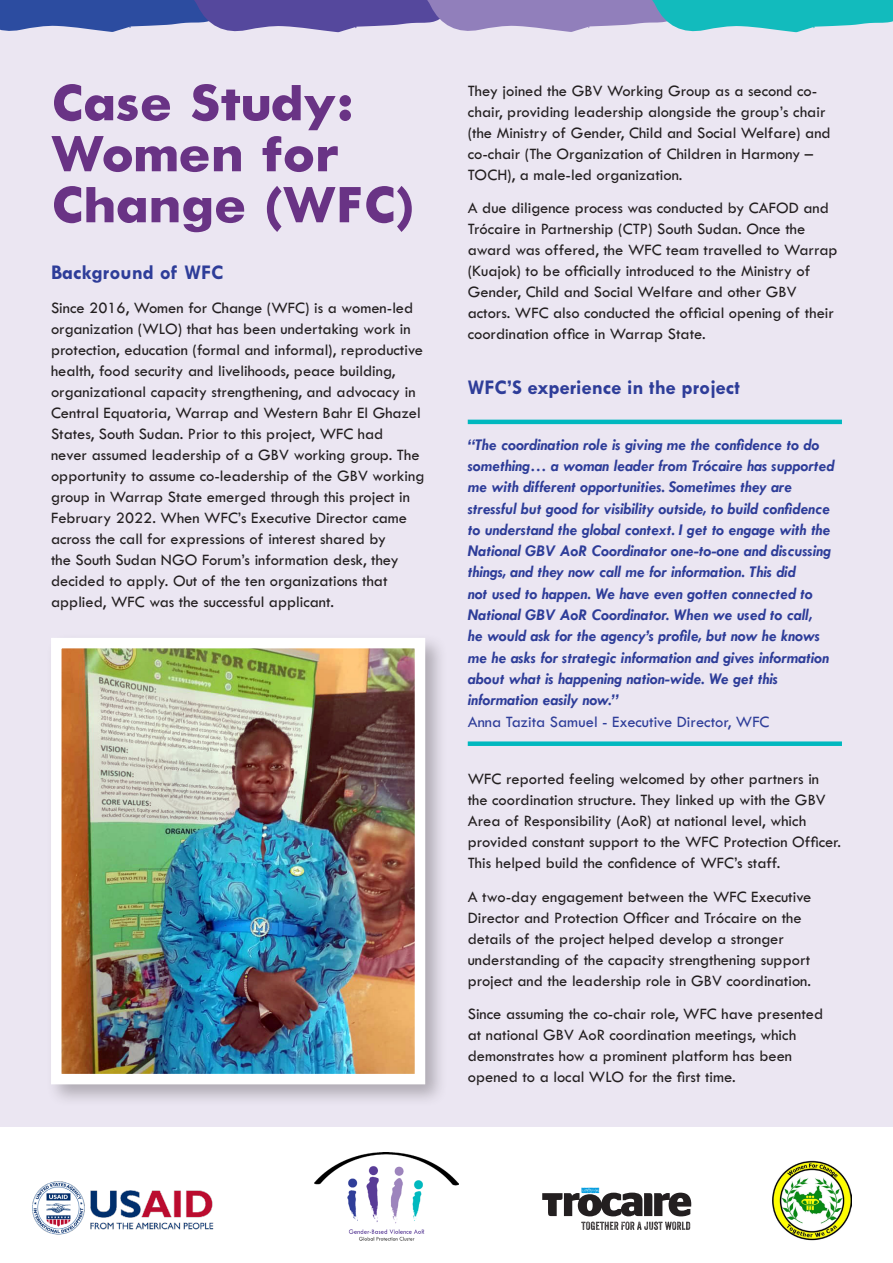
<style>
.page{position:relative;width:893px;height:1263px;background:#fff}
.page>*{position:absolute;margin:0;border:0;box-sizing:border-box;transform-origin:0 0}
.t1{font:800 54px/51px "Tw Cen MT Std";color:#693385}
.t2{font:700 21px "Tw Cen MT Std";color:#2e3d99}
.t3{font:16.5px/21px "Tw Cen MT Std";color:#231f20}
.t4{font:italic 700 16.5px/21.3px "Tw Cen";color:#2e3d99}
.s1{font-family:"Tw Cen MT Std";font-weight:400;font-style:normal}
</style>
<div class="page">
<div style="left:0;top:0;width:893px;height:1127px;background:#ebe6f2"></div>
<svg style="left:0;top:0;width:893px;height:32px;background:#6286b8"></svg>
<img style="left:315px;top:1153px;width:143px;height:88px">
<img style="left:32px;top:1181px;width:182px;height:54px">
<img style="left:772px;top:1160px;width:80px;height:81px">
<hr style="left:468px;top:420px;width:374px;height:4px;background:#00b8bf">
<div style="left:468px;top:741px;width:374px;height:5px;background:#00b8bf"></div>
<div style="left:46px;top:632px;width:403px;height:475px;background:#231f20;opacity:.3"></div>
<img style="left:62px;top:649px;width:352px;height:424px">
<div style="left:51px;top:638px;width:374px;height:446px;border:10px solid #fff"></div>
<svg style="left:542px;top:1188px;width:149px;height:42px"></svg>
<p class="t1" style="left:51px;top:76px;width:364px">Case Study:<br>Women for<br>Change (WFC)</p>
<p class="t2" style="left:51px;top:262px;width:174px">Background of WFC</p>
<p class="t3" style="left:51px;top:298px;width:375px">Since 2016, Women for Change (WFC) is a women-led organization (WLO) that has been undertaking work in protection, education (formal and informal), reproductive health, food security and livelihoods, peace building, organizational capacity strengthening, and advocacy in Central Equatoria, Warrap and Western Bahr El Ghazel States, South Sudan. Prior to this project, WFC had<br>never assumed leadership of a GBV working group. The opportunity to assume co-leadership of the GBV working group in Warrap State emerged through this project in February 2022. When WFC’s Executive Director came across the call for expressions of interest shared by<br>the South Sudan NGO Forum’s information desk, they decided to apply. Out of the ten organizations that applied, WFC was the successful applicant.</p>
<p class="t3" style="left:468px;top:80px;width:364px">They joined the GBV Working Group as a second co&shy;chair, providing leadership alongside the group’s chair (the Ministry of Gender, Child and Social Welfare) and co-chair (The Organization of Children in Harmony – TOCH), a male-led organization.</p>
<p class="t3" style="left:468px;top:198px;width:371px">A due diligence process was conducted by CAFOD and Trócaire in Partnership (CTP) South Sudan. Once the award was offered, the WFC team travelled to Warrap (Kuajok) to be officially introduced to the Ministry of Gender, Child and Social Welfare and other GBV actors. WFC also conducted the official opening of their coordination office in Warrap State.</p>
<p class="t2" style="left:468px;top:376px;width:274px">WFC’S experience in the project</p>
<p class="t4" style="left:468px;top:433px;width:368px">“The coordination role is giving me the confidence to do something… a woman leader from Trócaire has supported me with different opportunities. Sometimes they are stressful but good for visibility outside, to build confidence to understand the global context. I get to engage with the National GBV AoR Coordinator one-to-one and discussing things, and they now call me for information. This did<br>not used to happen. We have even gotten connected to National GBV AoR Coordinator. When we used to call,<br>he would ask for the agency’s profile, but now he knows me he asks for strategic information and gives information about what is happening nation-wide. We get this information easily now.”<br><span class="s1">Anna Tazita Samuel - Executive Director, WFC</span></p>
<p class="t3" style="left:468px;top:768px;width:375px">WFC reported feeling welcomed by other partners in the coordination structure. They linked up with the GBV Area of Responsibility (AoR) at national level, which provided constant support to the WFC Protection Officer.<br>This helped build the confidence of WFC’s staff.</p>
<p class="t3" style="left:468px;top:886px;width:345px">A two-day engagement between the WFC Executive Director and Protection Officer and Trócaire on the details of the project helped develop a stronger understanding of the capacity strengthening support project and the leadership role in GBV coordination.</p>
<p class="t3" style="left:468px;top:1004px;width:357px">Since assuming the co-chair role, WFC have presented at national GBV AoR coordination meetings, which demonstrates how a prominent platform has been opened to a local WLO for the first time.</p>
</div>
